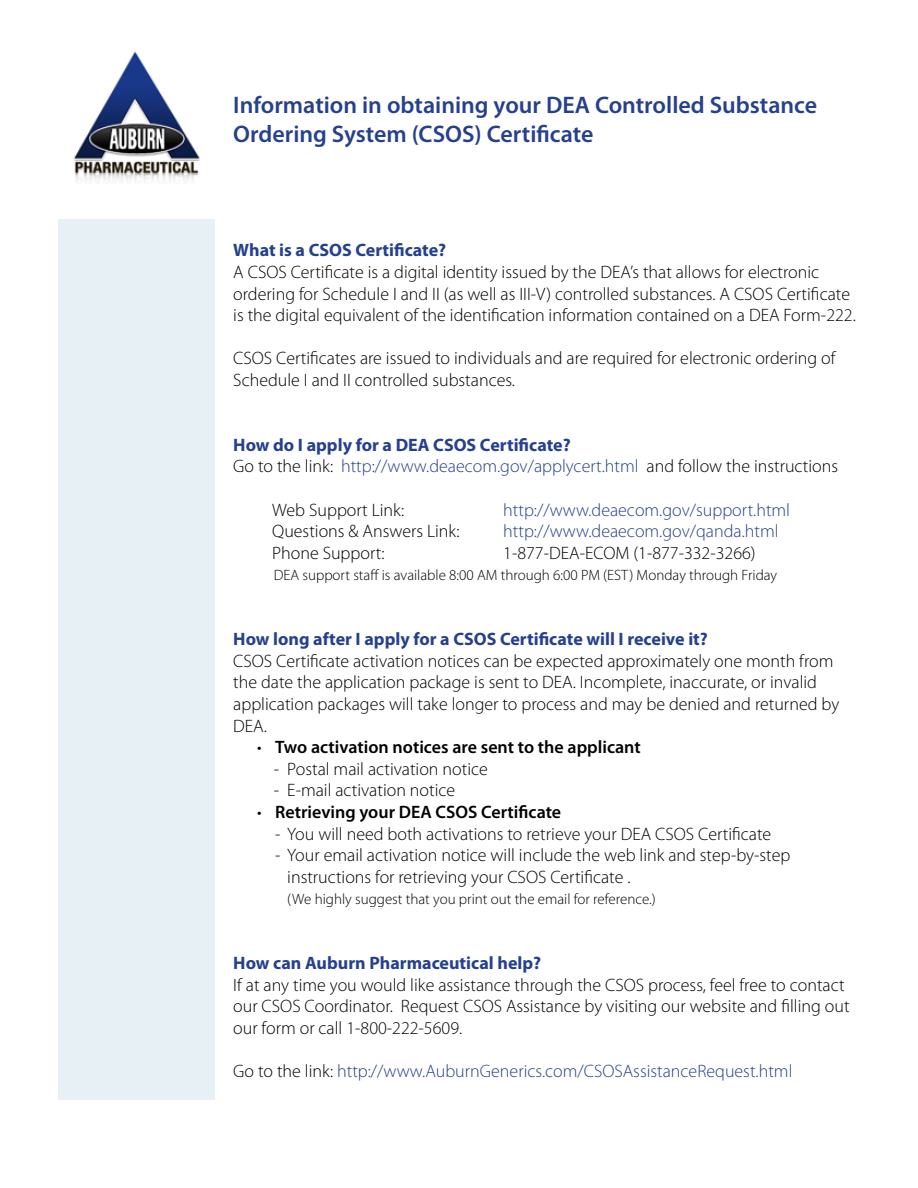
<style>
.page{position:relative;width:918px;height:1188px;background:#fff}
.page>*{position:absolute;margin:0;border:0;box-sizing:border-box;transform-origin:0 0}
.t1{font:600 24px/28.8px "Myriad Pro";color:#25408f}
.t2{font:300 18px/21.6px "Myriad Pro";color:#000}
.t3{font:300 18px/21.6px "Myriad Pro";color:#25408f}
.t4{font:700 18px "Myriad Pro";color:#25408f}
.t5{font:600 18px "Myriad Pro";color:#000}
.t6{font:300 15px "Myriad Pro";color:#000}
.s1{font-weight:700}
.s2{color:#000}
.s3{font-weight:300}
</style>
<div class="page">
<img style="left:73px;top:51px;width:127px;height:130px">
<div style="left:58px;top:219px;width:157px;height:880px;background:#e6f0f5"></div>
<h1 class="t1" style="left:233px;top:91px;width:585px">Information in obtaining your DEA Controlled Substance<br>Ordering System (CSOS) Certificate</h1>
<p class="t4" style="left:233px;top:240px;width:214px">What is a CSOS Certificate?</p>
<p class="t2" style="left:233px;top:262px;width:624px">A CSOS Certificate is a digital identity issued by the DEA’s that allows for electronic ordering for Schedule I and II (as well as III-V) controlled substances. A CSOS Certificate is the digital equivalent of the identification information contained on a DEA Form-222.</p>
<p class="t2" style="left:233px;top:348px;width:604px">CSOS Certificates are issued to individuals and are required for electronic ordering of<br>Schedule I and II controlled substances.</p>
<p class="t3" style="left:233px;top:434px;width:606px"><span class="s1">How do I apply for a DEA CSOS Certificate?<br></span><span class="s2">Go to the link:</span> http://www.deaecom.gov/applycert.html <span class="s2">and follow the instructions</span></p>
<p class="t2" style="left:272px;top:499px;width:134px">Web Support Link:</p>
<p class="t3" style="left:503px;top:499px;width:288px">http://www.deaecom.gov/support.html</p>
<p class="t2" style="left:272px;top:521px;width:189px">Questions &amp; Answers Link:</p>
<p class="t3" style="left:503px;top:521px;width:277px">http://www.deaecom.gov/qanda.html</p>
<p class="t2" style="left:272px;top:542px;width:114px">Phone Support:</p>
<p class="t2" style="left:503px;top:542px;width:254px">1-877-DEA-ECOM (1-877-332-3266)</p>
<p class="t6" style="left:274px;top:567px;width:505px">DEA support staff is available 8:00 AM through 6:00 PM (EST) Monday through Friday</p>
<p class="t4" style="left:233px;top:629px;width:476px">How long after I apply for a CSOS Certificate will I receive it?</p>
<p class="t2" style="left:233px;top:650px;width:608px">CSOS Certificate activation notices can be expected approximately one month from the date the application package is sent to DEA. Incomplete, inaccurate, or invalid application packages will take longer to process and may be denied and returned by DEA.</p>
<p class="t5" style="left:257px;top:737px;width:385px"><span class="s3">•</span> Two activation notices are sent to the applicant</p>
<p class="t2" style="left:274px;top:758px;width:216px">- Postal mail activation notice</p>
<p class="t2" style="left:274px;top:780px;width:183px">- E-mail activation notice</p>
<p class="t5" style="left:257px;top:802px;width:305px"><span class="s3">•</span> Retrieving your DEA CSOS Certificate</p>
<p class="t2" style="left:275px;top:823px;width:498px">- You will need both activations to retrieve your DEA CSOS Certificate</p>
<p class="t2" style="left:287px;top:845px;width:505px;text-indent:-12px">- Your email activation notice will include the web link and step-by-step instructions for retrieving your CSOS Certificate .</p>
<p class="t6" style="left:287px;top:891px;width:370px">(We highly suggest that you print out the email for reference.)</p>
<p class="t4" style="left:233px;top:953px;width:309px">How can Auburn Pharmaceutical help?</p>
<p class="t2" style="left:233px;top:974px;width:618px">If at any time you would like assistance through the CSOS process, feel free to contact our CSOS Coordinator. Request CSOS Assistance by visiting our website and filling out our form or call 1-800-222-5609.</p>
<p class="t3" style="left:233px;top:1061px;width:561px"><span class="s2">Go to the link:</span> http://www.AuburnGenerics.com/CSOSAssistanceRequest.html</p>
</div>
